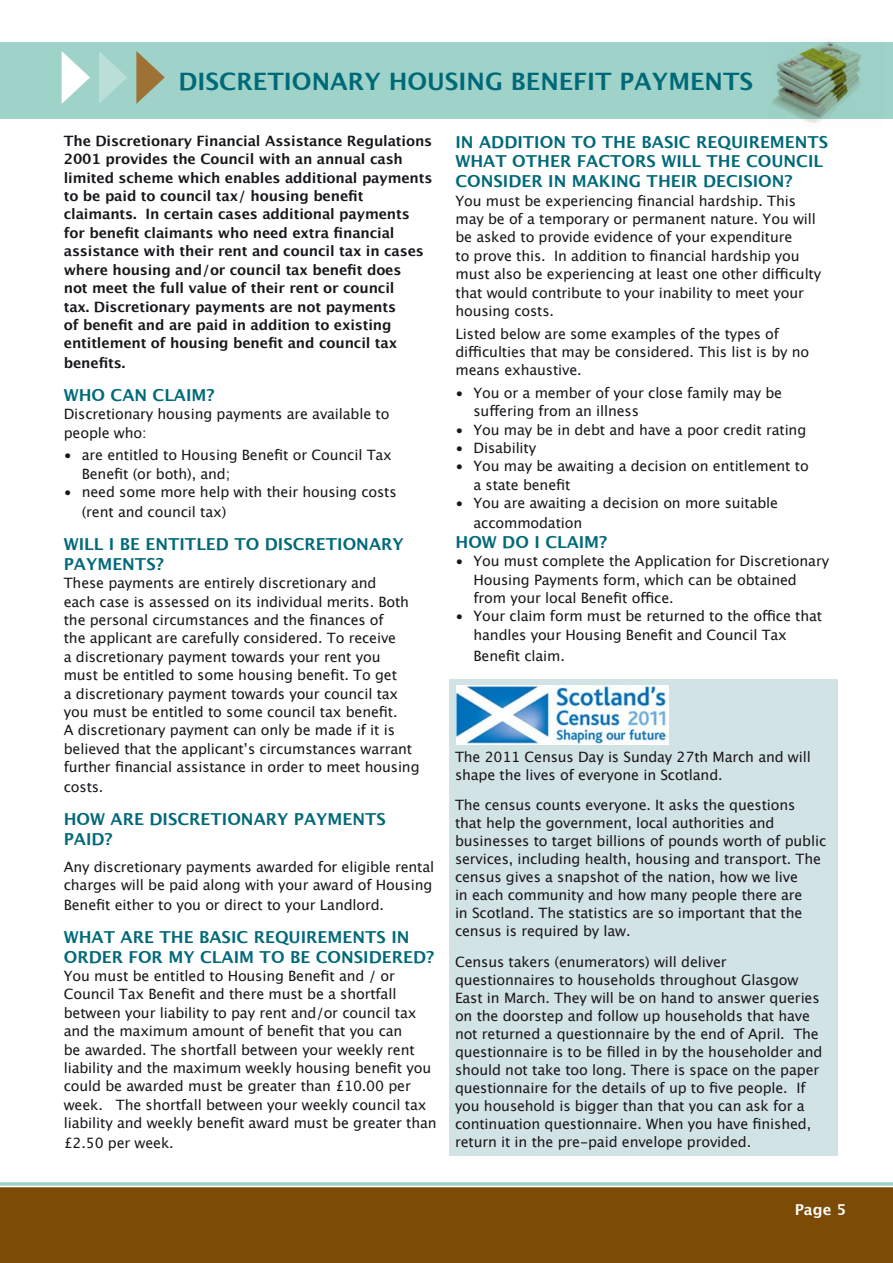
<style>
.page{position:relative;width:893px;height:1263px;background:#fff}
.page>*{position:absolute;margin:0;border:0;box-sizing:border-box;transform-origin:0 0}
.t1{font:700 24px "Lucida Grande";color:#006978}
.t2{font:700 16.5px/20px "Lucida Grande";color:#006978}
.t3{font:700 15px "Lucida Grande";color:#fff}
.t4{font:14.25px/18.5px "Lucida Grande";letter-spacing:-.01em;color:#1a171c}
.t5{font:700 14.25px/18.5px "Lucida Grande";letter-spacing:-.01em;color:#1a171c}
</style>
<div class="page">
<div style="left:449px;top:679px;width:389px;height:476px;background:#d2e3e6"></div>
<div style="left:0;top:1187px;width:893px;height:76px;background:#7c4c07"></div>
<div style="left:0;top:42px;width:893px;height:77px;background:#9fd3ca"></div>
<svg style="left:0;top:1182px;width:893px;height:6px"></svg>
<svg style="left:62px;top:51px;width:28px;height:53px"></svg>
<svg style="left:99px;top:51px;width:28px;height:52px"></svg>
<svg style="left:136px;top:51px;width:29px;height:53px"></svg>
<img style="left:456px;top:686px;width:213px;height:58px">
<img style="left:772px;top:39px;width:90px;height:85px">
<h1 class="t1" style="left:179px;top:61px;width:576px">Discretionary Housing Benefit Paym ents</h1>
<p class="t5" style="left:64px;top:131px;width:370px">The Discretionary Financial Assistance Regulations 2001 provides the Council with an annual cash limited scheme which enables additional payments to be paid to council tax/ housing benefit claimants. I n certain cases additional payments for benefit claimants who need extra financial assistance with their rent and council tax in cases where housing and/or council tax benefit does<br>not meet the full value of their rent or council<br>tax. Discretionary payments are not payments<br>of benefit and are paid in addition to existing entitlement of housing benefit and council tax</p>
<p class="t5" style="left:64px;top:354px;width:63px">benefits.</p>
<p class="t2" style="left:64px;top:385px;width:152px">Who can claim?</p>
<p class="t4" style="left:64px;top:405px;width:327px">Discretionary housing payments are available to people who:</p>
<p class="t4" style="left:82px;top:446px;width:312px;text-indent:-18px">• are entitled to Housing Benefit or Council Tax<br>Benefit (or both), and;</p>
<p class="t4" style="left:82px;top:482px;width:316px;line-height:20px;text-indent:-18px">• need some more help with their housing costs (rent and council tax)</p>
<p class="t2" style="left:64px;top:534px;width:342px">Will I be entitled to discretionary paym ents?</p>
<p class="t4" style="left:64px;top:574px;width:357px">These payments are entirely discretionary and<br>each case is assessed on its individual merits. Both the personal circumstances and the finances of<br>the applicant are carefully considered. To receive<br>a discretionary payment towards your rent you<br>must be entitled to some housing benefit. To get<br>a discretionary payment towards your council tax you must be entitled to some council tax benefit.<br>A discretionary payment can only be made if it is believed that the applicant’s circumstances warrant further financial assistance in order to meet housing</p>
<p class="t4" style="left:64px;top:778px;width:41px">costs.</p>
<p class="t2" style="left:64px;top:809px;width:324px">H ow are discretionary paym ents paid?</p>
<p class="t4" style="left:64px;top:857px;width:372px">Any discretionary payments awarded for eligible rental charges will be paid along with your award of Housing</p>
<p class="t4" style="left:64px;top:896px;width:322px">Benefit either to you or direct to your Landlord.</p>
<p class="t2" style="left:64px;top:927px;width:372px">What are the basic requirem ents in order for my claim to be considered?</p>
<p class="t4" style="left:64px;top:967px;width:374px">You must be entitled to Housing Benefit and / or Council Tax Benefit and there must be a shortfall between your liability to pay rent and/or council tax and the maximum amount of benefit that you can<br>be awarded. The shortfall between your weekly rent liability and the maximum weekly housing benefit you could be awarded must be greater than £10.00 per week. The shortfall between your weekly council tax liability and weekly benefit award must be greater than</p>
<p class="t4" style="left:64px;top:1134px;width:111px">£2.50 per week.</p>
<p class="t2" style="left:455px;top:132px;width:374px">I n addition to the basic requirem ents what other factors will the Council consider in making their decision?</p>
<p class="t4" style="left:455px;top:192px;width:367px">You must be experiencing financial hardship. This may be of a temporary or permanent nature. You will be asked to provide evidence of your expenditure<br>to prove this. In addition to financial hardship you must also be experiencing at least one other difficulty that would contribute to your inability to meet your housing costs.</p>
<p class="t4" style="left:455px;top:324px;width:355px">Listed below are some examples of the types of difficulties that may be considered. This list is by no means exhaustive.</p>
<p class="t4" style="left:473px;top:384px;width:310px;text-indent:-18px">• You or a member of your close family may be suffering from an illness</p>
<p class="t4" style="left:455px;top:420px;width:352px">• You may be in debt and have a poor credit rating</p>
<p class="t4" style="left:455px;top:439px;width:82px">• Disability</p>
<p class="t4" style="left:473px;top:457px;width:337px;text-indent:-18px">• You may be awaiting a decision on entitlement to a state benefit</p>
<p class="t4" style="left:474px;top:493px;width:306px;line-height:20px;text-indent:-18px">• You are awaiting a decision on more suitable accommodation</p>
<p class="t2" style="left:455px;top:532px;width:153px">How do I claim?</p>
<p class="t4" style="left:473px;top:552px;width:357px;text-indent:-18px">• You must complete the Application for Discretionary<br>Housing Payments form, which can be obtained from your local Benefit office.</p>
<p class="t4" style="left:473px;top:607px;width:350px;text-indent:-18px">• Your claim form must be returned to the office that handles your Housing Benefit and Council Tax</p>
<p class="t4" style="left:473px;top:647px;width:93px">Benefit claim.</p>
<p class="t4" style="left:455px;top:748px;width:357px;line-height:18px">The 2011 Census Day is Sunday 27th March and will shape the lives of everyone in Scotland.</p>
<p class="t4" style="left:455px;top:796px;width:373px;line-height:18px">The census counts everyone. It asks the questions<br>that help the government, local authorities and businesses to target billions of pounds worth of public services, including health, housing and transport. The census gives a snapshot of the nation, how we live<br>in each community and how many people there are<br>in Scotland. The statistics are so important that the census is required by law.</p>
<p class="t4" style="left:455px;top:953px;width:369px;line-height:18px">Census takers (enumerators) will deliver questionnaires to households throughout Glasgow East in March. They will be on hand to answer queries on the doorstep and follow up households that have not returned a questionnaire by the end of April. The questionnaire is to be filled in by the householder and should not take too long. There is space on the paper questionnaire for the details of up to five people. If you household is bigger than that you can ask for a continuation questionnaire. When you have finished, return it in the pre-paid envelope provided.</p>
<p class="t3" style="left:795px;top:1198px;width:53px">Page 5</p>
</div>
